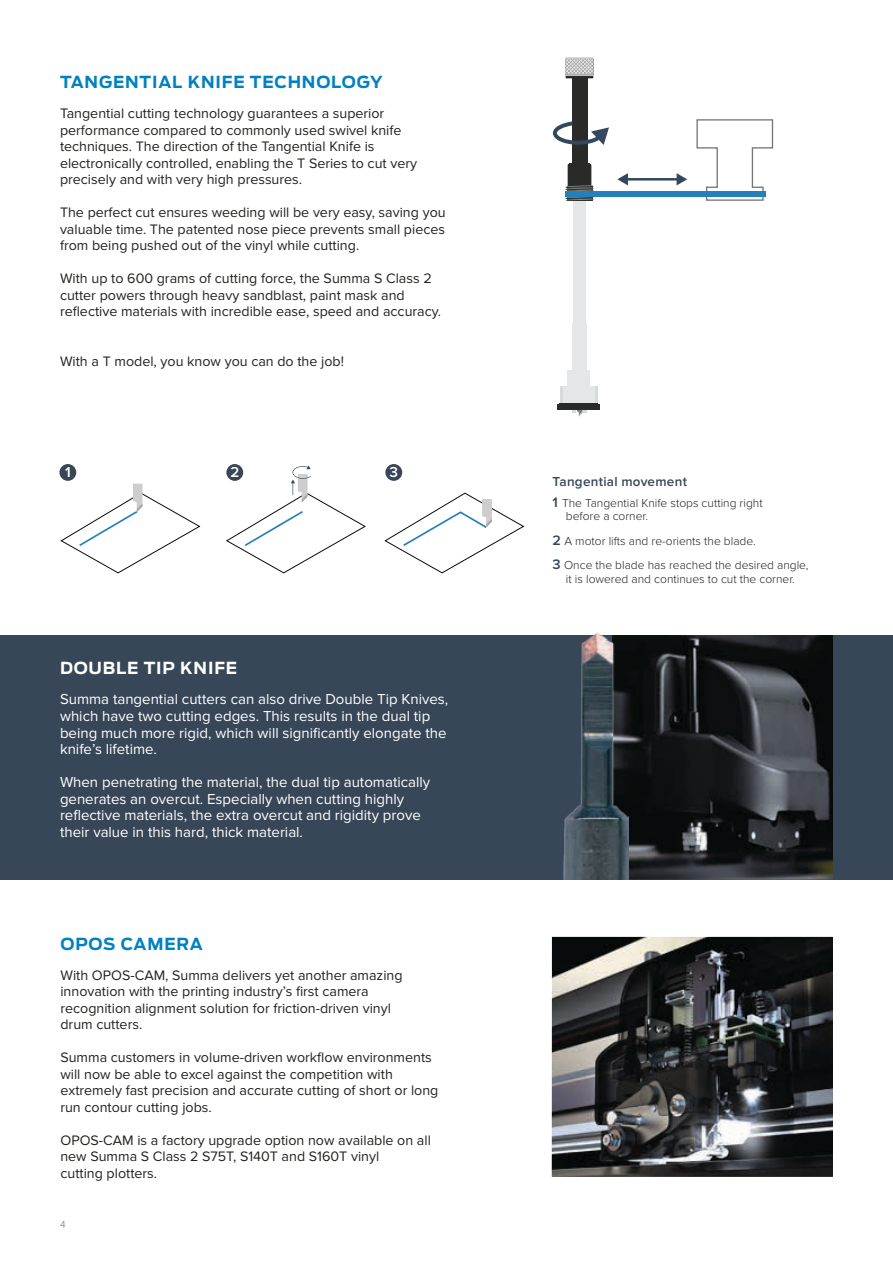
<style>
.page{position:relative;width:893px;height:1263px;background:#fff}
.page>*{position:absolute;margin:0;border:0;box-sizing:border-box;transform-origin:0 0}
.Antenna___Subtitel{font:700 16.5px "Antenna";letter-spacing:.05em;color:#0081c1}
.Antenna___Subtitel-2{font:700 16.5px "Antenna";letter-spacing:.05em;color:#fff}
.Basic_Inverted{font:15px/16.5px "Proxima Nova";color:#fff}
.t1{font:600 15px "Proxima Nova";color:#fff}
.t2{font:14.25px/16.5px "Proxima Nova";color:#20231e}
.t3{font:600 13.5px "Proxima Nova";letter-spacing:.02em;color:#374757}
.t4{font:300 12px/13.4px "Proxima Nova";color:#20231e}
.t5{font:100 10.5px "Proxima Nova T";color:#20231e}
.s1{font-weight:600;font-size:14.25px;color:#374757}
</style>
<div class="page">
<svg style="left:696px;top:119px;width:78px;height:82px"></svg>
<svg style="left:565px;top:58px;width:29px;height:18px"></svg>
<hr style="left:566px;top:76px;width:27px;height:2px;background:#2a2a29">
<div style="left:571px;top:78px;width:16px;height:88px;background:#2a2a29"></div>
<div style="left:573px;top:201px;width:12px;height:122px;background:#e4e6e7"></div>
<div style="left:572px;top:324px;width:14px;height:62px;background:#e4e6e7"></div>
<svg style="left:572px;top:322px;width:14px;height:2px"></svg>
<div style="left:568px;top:370px;width:22px;height:16px;background:#e4e6e7"></div>
<svg style="left:553px;top:121px;width:56px;height:24px"></svg>
<svg style="left:617px;top:173px;width:70px;height:12px"></svg>
<svg style="left:565px;top:163px;width:29px;height:38px"></svg>
<div style="left:565px;top:191px;width:200px;height:6px;background:#247fba"></div>
<svg style="left:558px;top:387px;width:42px;height:29px"></svg>
<svg style="left:61px;top:484px;width:139px;height:89px"></svg>
<svg style="left:385px;top:493px;width:139px;height:80px"></svg>
<svg style="left:226px;top:465px;width:140px;height:108px"></svg>
<div style="left:59px;top:464px;width:17px;height:17px;background:#374757;border-radius:50%"></div>
<div style="left:226px;top:464px;width:17px;height:17px;background:#374757;border-radius:50%"></div>
<div style="left:385px;top:464px;width:17px;height:17px;background:#374757;border-radius:50%"></div>
<div style="left:0;top:635px;width:893px;height:244px;background:#374757"></div>
<img style="left:629px;top:635px;width:204px;height:244px">
<img style="left:552px;top:937px;width:281px;height:240px">
<img style="left:564px;top:632px;width:65px;height:247px">
<p class="Antenna___Subtitel" style="left:60px;top:72px;width:324px">TANGENTIAL KNIFE TECHNOLOGY</p>
<p class="t2" style="left:60px;top:106px;width:359px">Tangential cutting technology guarantees a superior performance compared to commonly used swivel knife techniques. The direction of the Tangential Knife is electronically controlled, enabling the T Series to cut very precisely and with very high pressures.</p>
<p class="t2" style="left:60px;top:205px;width:387px;text-align:justify">The perfect cut ensures weeding will be very easy, saving you valuable time. The patented nose piece prevents small pieces from being pushed out of the vinyl while cutting.</p>
<p class="t2" style="left:60px;top:271px;width:383px">With up to 600 grams of cutting force, the Summa S Class 2 cutter powers through heavy sandblast, paint mask and reflective materials with incredible ease, speed and accuracy.</p>
<p class="t2" style="left:60px;top:353px;width:286px">With a T model, you know you can do the job!</p>
<p class="t1" style="left:65px;top:464px;width:7px">1</p>
<p class="t1" style="left:230px;top:464px;width:10px">2</p>
<p class="t1" style="left:389px;top:464px;width:10px">3</p>
<p class="Antenna___Subtitel-2" style="left:60px;top:659px;width:179px">DOUBLE TIP KNIFE</p>
<p class="Basic_Inverted" style="left:60px;top:692px;width:390px">Summa tangential cutters can also drive Double Tip Knives, which have two cutting edges. This results in the dual tip being much more rigid, which will significantly elongate the knife’s lifetime.</p>
<p class="Basic_Inverted" style="left:60px;top:774px;width:372px">When penetrating the material, the dual tip automatically generates an overcut. Especially when cutting highly reflective materials, the extra overcut and rigidity prove their value in this hard, thick material.</p>
<p class="Antenna___Subtitel" style="left:60px;top:934px;width:144px">OPOS CAMERA</p>
<p class="t2" style="left:60px;top:967px;width:344px">With OPOS-CAM, Summa delivers yet another amazing innovation with the printing industry’s first camera recognition alignment solution for friction-driven vinyl drum cutters.</p>
<p class="t2" style="left:60px;top:1049px;width:379px">Summa customers in volume-driven workflow environments will now be able to excel against the competition with extremely fast precision and accurate cutting of short or long run contour cutting jobs.</p>
<p class="t2" style="left:60px;top:1132px;width:372px">OPOS-CAM is a factory upgrade option now available on all new Summa S Class 2 S75T, S140T and S160T vinyl<br>cutting plotters.</p>
<p class="t5" style="left:60px;top:1218px;width:7px">4</p>
<p class="t3" style="left:552px;top:474px;width:136px">Tangential movement</p>
<p class="t4" style="left:566px;top:497px;width:198px;text-indent:-14px"><span class="s1">1</span> The Tangential Knife stops cutting right before a corner.</p>
<p class="t4" style="left:552px;top:535px;width:205px"><span class="s1">2</span> A motor lifts and re-orients the blade.</p>
<p class="t4" style="left:552px;top:559px;width:258px;text-align:center"><span class="s1">3</span> Once the blade has reached the desired angle, it is lowered and continues to cut the corner.</p>
</div>
